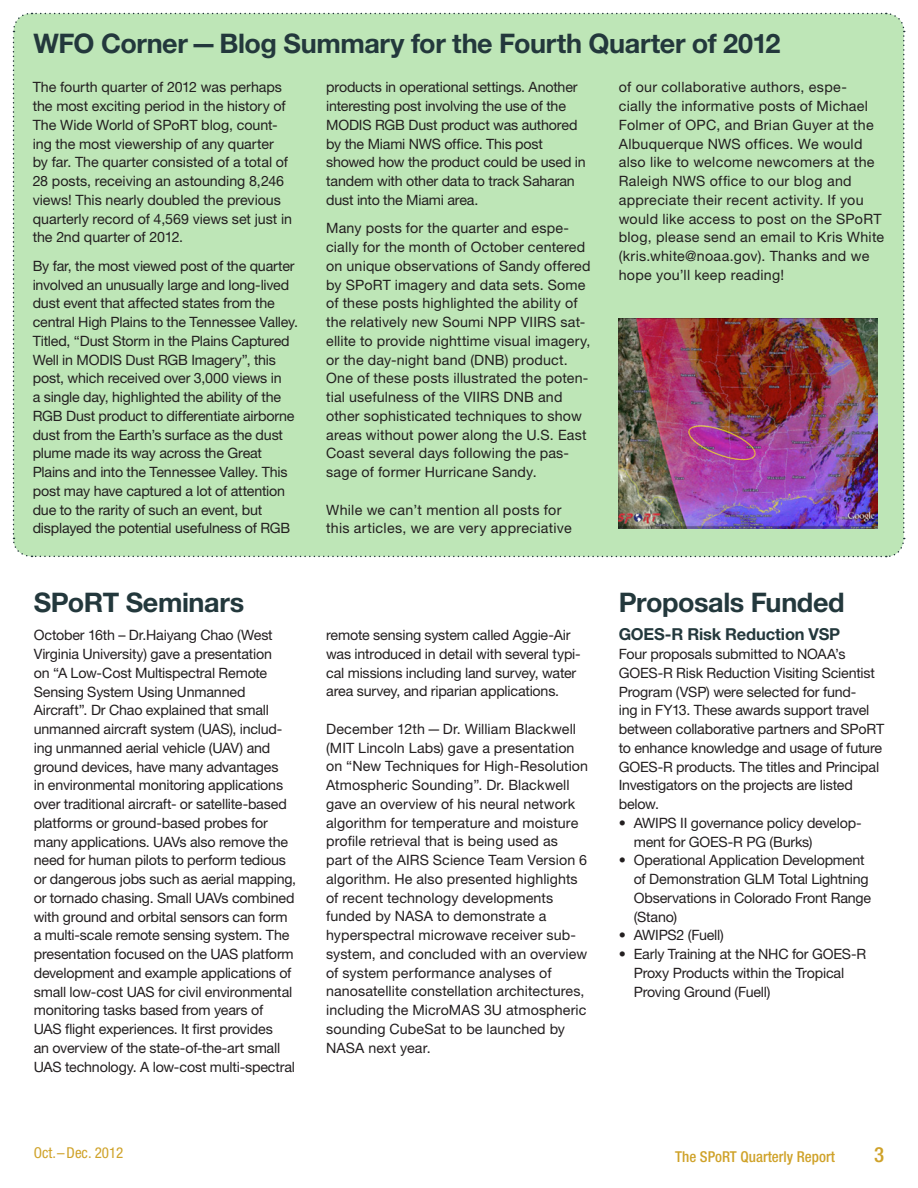
<style>
.page{position:relative;width:918px;height:1188px;background:#fff}
.page>*{position:absolute;margin:0;border:0;box-sizing:border-box;transform-origin:0 0}
.Main_Heads{font:700 27px "Helvetica Neue LT Std";letter-spacing:-.015em;color:#23383c}
.captions{font:500 condensed 21px "Helvetica Neue LT Std";color:#cfa229}
.bold_headers{font:700 16.5px "Helvetica Neue LT Std";letter-spacing:-.01em;color:#23383c}
.captions-2{font:500 condensed 15px "Helvetica Neue LT Std";color:#cfa229}
.t1{font:condensed 15px "Helvetica Neue LT Std";color:#cfa229}
.body_copy_9_5{font:14.25px/18.8px "Helvetica Neue LT Std";letter-spacing:-.01em;color:#231f20}
.body_copy_9_5-2{font:14.25px/18.8px "Helvetica Neue LT Std";letter-spacing:.01em;color:#231f20}
.body_copy_9_5-3{font:14.25px/18.8px "Helvetica Neue LT Std";letter-spacing:.02em;color:#231f20}
.bullets{font:14.25px/18.8px "Helvetica Neue LT Std";letter-spacing:-.015em;color:#231f20}
</style>
<div class="page">
<div style="left:12px;top:12px;width:893px;height:546px;background:#bee6b7"></div>
<img style="left:619px;top:318px;width:259px;height:211px">
<p class="Main_Heads" style="left:34px;top:27px;width:749px">WFO Corner—Blog Summary for the Fourth Quarter of 2012</p>
<p class="body_copy_9_5" style="left:326px;top:78px;width:261px">products in operational settings. Another interesting post involving the use of the MODIS RGB Dust product was authored by the Miami NWS office. This post showed how the product could be used in tandem with other data to track Saharan dust into the Miami area.</p>
<p class="body_copy_9_5-2" style="left:326px;top:219px;width:266px">Many posts for the quarter and espe&shy;cially for the month of October centered on unique observations of Sandy offered by SPoRT imagery and data sets. Some of these posts highlighted the ability of the relatively new Soumi NPP VIIRS sat&shy;ellite to provide nighttime visual imagery, or the day-night band (DNB) product.<br>One of these posts illustrated the poten&shy;tial usefulness of the VIIRS DNB and other sophisticated techniques to show areas without power along the U.S. East Coast several days following the pas&shy;sage of former Hurricane Sandy.</p>
<p class="body_copy_9_5-3" style="left:326px;top:500px;width:247px">While we can’t mention all posts for this articles, we are very appreciative</p>
<p class="body_copy_9_5-3" style="left:619px;top:78px;width:267px">of our collaborative authors, espe-<br>cially the informative posts of Michael Folmer of OPC, and Brian Guyer at the Albuquerque NWS offices. We would also like to welcome newcomers at the Raleigh NWS office to our blog and appreciate their recent activity. If you would like access to post on the SPoRT blog, please send an email to Kris White (kris.white@noaa.gov). Thanks and we hope you’ll keep reading!</p>
<p class="body_copy_9_5" style="left:33px;top:78px;width:261px">The fourth quarter of 2012 was perhaps the most exciting period in the history of The Wide World of SPoRT blog, count&shy;ing the most viewership of any quarter by far. The quarter consisted of a total of 28 posts, receiving an astounding 8,246 views! This nearly doubled the previous quarterly record of 4,569 views set just in the 2nd quarter of 2012.</p>
<p class="body_copy_9_5" style="left:33px;top:256px;width:267px">By far, the most viewed post of the quarter involved an unusually large and long-lived dust event that affected states from the central High Plains to the Tennessee Valley.<br>Titled, “Dust Storm in the Plains Captured Well in MODIS Dust RGB Imagery”, this post, which received over 3,000 views in<br>a single day, highlighted the ability of the RGB Dust product to differentiate airborne dust from the Earth’s surface as the dust plume made its way across the Great Plains and into the Tennessee Valley. This post may have captured a lot of attention due to the rarity of such an event, but displayed the potential usefulness of RGB</p>
<p class="Main_Heads" style="left:34px;top:585px;width:212px">SPoRT Seminars</p>
<p class="body_copy_9_5" style="left:34px;top:626px;width:264px">October 16th – Dr.Haiyang Chao (West Virginia University) gave a presentation<br>on “A Low-Cost Multispectral Remote Sensing System Using Unmanned Aircraft”. Dr Chao explained that small unmanned aircraft system (UAS), includ&shy;ing unmanned aerial vehicle (UAV) and ground devices, have many advantages<br>in environmental monitoring applications over traditional aircraft- or satellite-based platforms or ground-based probes for many applications. UAVs also remove the need for human pilots to perform tedious or dangerous jobs such as aerial mapping, or tornado chasing. Small UAVs combined with ground and orbital sensors can form a multi-scale remote sensing system. The presentation focused on the UAS platform development and example applications of small low-cost UAS for civil environmental monitoring tasks based from years of<br>UAS flight experiences. It first provides<br>an overview of the state-of-the-art small UAS technology. A low-cost multi-spectral</p>
<p class="body_copy_9_5" style="left:326px;top:626px;width:256px">remote sensing system called Aggie-Air was introduced in detail with several typi&shy;cal missions including land survey, water area survey, and riparian applications.</p>
<p class="body_copy_9_5" style="left:326px;top:719px;width:263px">December 12th—Dr. William Blackwell (MIT Lincoln Labs) gave a presentation on “New Techniques for High-Resolution Atmospheric Sounding”. Dr. Blackwell gave an overview of his neural network algorithm for temperature and moisture profile retrieval that is being used as<br>part of the AIRS Science Team Version 6 algorithm. He also presented highlights of recent technology developments funded by NASA to demonstrate a hyperspectral microwave receiver sub&shy;system, and concluded with an overview of system performance analyses of nanosatellite constellation architectures, including the MicroMAS 3U atmospheric sounding CubeSat to be launched by NASA next year.</p>
<p class="Main_Heads" style="left:619px;top:585px;width:228px">Proposals Funded</p>
<p class="bold_headers" style="left:619px;top:624px;width:223px">GOES-R Risk Reduction VSP</p>
<p class="body_copy_9_5" style="left:619px;top:644px;width:267px">Four proposals submitted to NOAA’s GOES-R Risk Reduction Visiting Scientist Program (VSP) were selected for fund-<br>ing in FY13. These awards support travel between collaborative partners and SPoRT to enhance knowledge and usage of future GOES-R products. The titles and Principal Investigators on the projects are listed below.</p>
<p class="bullets" style="left:634px;top:813px;width:229px;text-indent:-15px">• AWIPS II governance policy develop&shy;ment for GOES-R PG (Burks)</p>
<p class="bullets" style="left:634px;top:851px;width:239px;text-indent:-15px">• Operational Application Development of Demonstration GLM Total Lightning<br>Observations in Colorado Front Range (Stano)</p>
<p class="bullets" style="left:619px;top:926px;width:107px">• AWIPS2 (Fuell)</p>
<p class="bullets" style="left:634px;top:944px;width:234px;text-indent:-15px">• Early Training at the NHC for GOES-R<br>Proxy Products within the Tropical<br>Proving Ground (Fuell)</p>
<p class="t1" style="left:34px;top:1144px;width:91px">Oct.–Dec. 2012</p>
<p class="captions-2" style="left:675px;top:1148px;width:161px">The SPoRT Quarterly Report</p>
<p class="captions" style="left:874px;top:1143px;width:12px">3</p>
</div>
